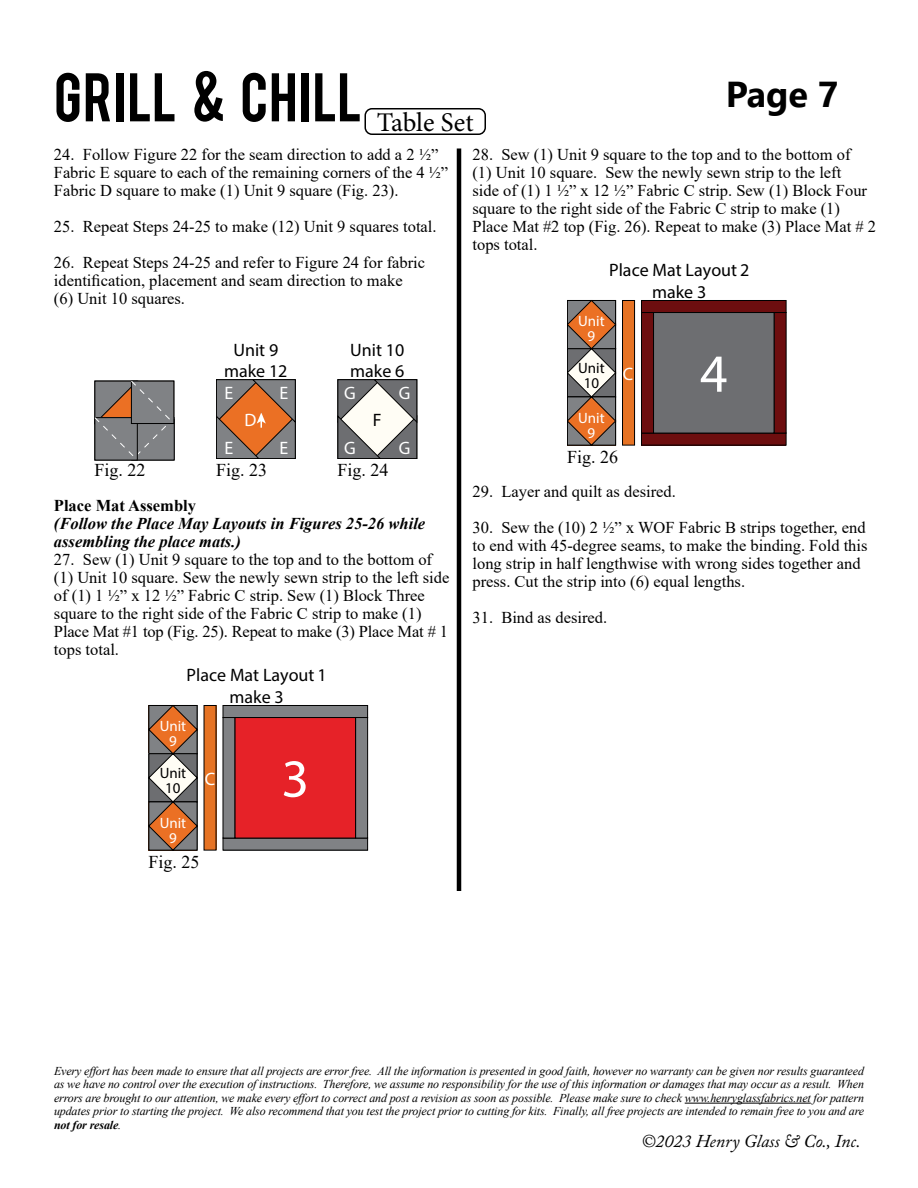
<style>
.page{position:relative;width:918px;height:1188px;background:#fff}
.page>*{position:absolute;margin:0;border:0;box-sizing:border-box;transform-origin:0 0}
.t1{font:54px "Bebas";letter-spacing:.025em;color:#000}
.t2{font:54px "Myriad Pro";color:#fff}
.t3{font:700 36px "Segoe UI";color:#000}
.t4{font:18px/21.6px "Myriad Pro";color:#000;text-align:center}
.t5{font:18px "Times New Roman";color:#000}
.t6{font:italic 18px "Adobe Caslon Pro";color:#000}
.t7{font:18px "Myriad Pro";color:#fff}
.t8{font:16.5px/18px "Times New Roman";color:#000}
.t9{font:italic 700 16.5px/18px "Times New Roman";color:#000}
.t10{font:700 16.5px "Times New Roman";color:#000}
.t11{font:15px/15px "Myriad Pro";color:#fff;text-align:center}
.t12{font:15px/15px "Myriad Pro";color:#000;text-align:center}
.t13{font:italic 12px/13.5px "Times New Roman";letter-spacing:-.01em;color:#000;text-align:justify}
.s1{font-weight:700}
</style>
<div class="page">
<hr style="left:685px;top:1103px;width:126px;height:1px;background:#000">
<div style="left:364px;top:108px;width:122px;height:27px;border:2px solid #000;border-radius:7px"></div>
<hr style="left:457px;top:148px;width:4px;height:743px;background:#000">
<svg style="left:94px;top:380px;width:81px;height:80px;background:#7f7876"></svg>
<svg style="left:216px;top:379px;width:80px;height:80px;background:#a07054"></svg>
<svg style="left:338px;top:379px;width:80px;height:80px"></svg>
<svg style="left:148px;top:705px;width:50px;height:145px;background:#a17c65"></svg>
<div style="left:204px;top:705px;width:12px;height:145px;background:#e67324"></div>
<div style="left:223px;top:705px;width:145px;height:13px;background:#808285"></div>
<div style="left:223px;top:705px;width:145px;height:13px;border:1px solid #000"></div>
<div style="left:223px;top:838px;width:145px;height:12px;background:#808285"></div>
<div style="left:223px;top:838px;width:145px;height:12px;border:1px solid #000"></div>
<div style="left:356px;top:718px;width:12px;height:120px;background:#808285"></div>
<div style="left:355px;top:717px;width:13px;height:121px;border:1px solid #000"></div>
<div style="left:223px;top:718px;width:12px;height:120px;background:#808285"></div>
<div style="left:223px;top:717px;width:12px;height:121px;border:1px solid #000"></div>
<div style="left:235px;top:717px;width:121px;height:121px;background:#e62228;border:1px solid #000"></div>
<svg style="left:567px;top:300px;width:50px;height:146px;background:#a27e67"></svg>
<div style="left:623px;top:300px;width:12px;height:145px;background:#e67324"></div>
<div style="left:622px;top:300px;width:13px;height:146px;border:1px solid #000"></div>
<div style="left:641px;top:300px;width:145px;height:13px;background:#6d0e0f"></div>
<div style="left:641px;top:300px;width:146px;height:13px;border:1px solid #000"></div>
<div style="left:641px;top:433px;width:145px;height:12px;background:#6d0e0f"></div>
<div style="left:641px;top:433px;width:146px;height:13px;border:1px solid #000"></div>
<div style="left:774px;top:313px;width:12px;height:120px;background:#6d0e0f"></div>
<div style="left:774px;top:312px;width:13px;height:121px;border:1px solid #000"></div>
<div style="left:641px;top:313px;width:13px;height:120px;background:#6d0e0f"></div>
<div style="left:641px;top:312px;width:13px;height:121px;border:1px solid #000"></div>
<div style="left:653px;top:312px;width:121px;height:121px;background:#6d6e71;border:1px solid #000"></div>
<h1 class="t1" style="left:54px;top:58px;width:421px">Grill &amp; Chill <sub>Table</sub> <sub>Set</sub></h1>
<h2 class="t3" style="left:726px;top:60px;width:114px">Page 7</h2>
<p class="t8" style="left:54px;top:145px;width:396px">24. Follow Figure 22 for the seam direction to add a 2 ½”<br>Fabric E square to each of the remaining corners of the 4 ½”<br>Fabric D square to make (1) Unit 9 square (Fig. 23).</p>
<p class="t8" style="left:54px;top:217px;width:384px">25. Repeat Steps 24-25 to make (12) Unit 9 squares total.</p>
<p class="t8" style="left:54px;top:253px;width:373px">26. Repeat Steps 24-25 and refer to Figure 24 for fabric identification, placement and seam direction to make (6) Unit 10 squares.</p>
<p class="t5" style="left:95px;top:457px;width:53px">Fig. 22</p>
<p class="t4" style="left:224px;top:339px;width:65px">Unit 9 make 12</p>
<p class="t7" style="left:244px;top:409px;width:13px">D</p>
<p class="t7" style="left:225px;top:382px;width:10px">E</p>
<p class="t7" style="left:280px;top:382px;width:10px">E</p>
<p class="t7" style="left:225px;top:436px;width:10px">E</p>
<p class="t7" style="left:280px;top:436px;width:10px">E</p>
<p class="t4" style="left:350px;top:339px;width:56px;text-align:left">Unit 10 make 6</p>
<p class="t7" style="left:344px;top:382px;width:13px">G</p>
<p class="t7" style="left:399px;top:382px;width:13px">G</p>
<p class="t4" style="left:373px;top:409px;width:10px">F</p>
<p class="t7" style="left:344px;top:436px;width:13px">G</p>
<p class="t7" style="left:399px;top:436px;width:13px">G</p>
<p class="t5" style="left:216px;top:457px;width:53px">Fig. 23</p>
<p class="t5" style="left:338px;top:457px;width:53px">Fig. 24</p>
<p class="t10" style="left:54px;top:493px;width:144px">Place Mat Assembly</p>
<p class="t9" style="left:54px;top:514px;width:373px">(Follow the Place May Layouts in Figures 25-26 while assembling the place mats.)</p>
<p class="t8" style="left:54px;top:550px;width:397px">27. Sew (1) Unit 9 square to the top and to the bottom of (1) Unit 10 square. Sew the newly sewn strip to the left side of (1) 1 ½” x 12 ½” Fabric C strip. Sew (1) Block Three square to the right side of the Fabric C strip to make (1)<br>Place Mat #1 top (Fig. 25). Repeat to make (3) Place Mat # 1 tops total.</p>
<p class="t4" style="left:187px;top:664px;width:142px">Place Mat Layout 1 make 3</p>
<p class="t11" style="left:160px;top:718px;width:28px">Unit<br>9</p>
<p class="t12" style="left:160px;top:765px;width:28px">Unit<br>10</p>
<p class="t7" style="left:205px;top:768px;width:12px">C</p>
<h1 class="t2" style="left:281px;top:745px;width:29px">3</h1>
<p class="t11" style="left:160px;top:815px;width:28px">Unit<br>9</p>
<p class="t5" style="left:149px;top:849px;width:53px">Fig. 25</p>
<p class="t8" style="left:472px;top:145px;width:405px">28. Sew (1) Unit 9 square to the top and to the bottom of<br>(1) Unit 10 square. Sew the newly sewn strip to the left<br>side of (1) 1 ½” x 12 ½” Fabric C strip. Sew (1) Block Four square to the right side of the Fabric C strip to make (1)<br>Place Mat #2 top (Fig. 26). Repeat to make (3) Place Mat # 2 tops total.</p>
<p class="t4" style="left:609px;top:259px;width:142px">Place Mat Layout 2 make 3</p>
<p class="t11" style="left:578px;top:313px;width:28px">Unit<br>9</p>
<p class="t12" style="left:578px;top:360px;width:28px">Unit<br>10</p>
<p class="t7" style="left:623px;top:363px;width:12px">C</p>
<h1 class="t2" style="left:700px;top:340px;width:29px">4</h1>
<p class="t11" style="left:578px;top:410px;width:28px">Unit<br>9</p>
<p class="t5" style="left:567px;top:444px;width:53px">Fig. 26</p>
<p class="t8" style="left:472px;top:482px;width:205px">29. Layer and quilt as desired.</p>
<p class="t8" style="left:472px;top:518px;width:397px">30. Sew the (10) 2 ½” x WOF Fabric B strips together, end to end with 45-degree seams, to make the binding. Fold this long strip in half lengthwise with wrong sides together and press. Cut the strip into (6) equal lengths.</p>
<p class="t8" style="left:472px;top:608px;width:136px">31. Bind as desired.</p>
<p class="t13" style="left:54px;top:1064px;width:812px">Every effort has been made to ensure that all projects are error free. All the information is presented in good faith, however no warranty can be given nor results guaranteed as we have no control over the execution of instructions. Therefore, we assume no responsibility for the use of this information or damages that may occur as a result. When errors are brought to our attention, we make every effort to correct and post a revision as soon as possible. Please make sure to check www.henryglassfabrics.net for pattern updates prior to starting the project. We also recommend that you test the project prior to cutting for kits. Finally, all free projects are intended to remain free to you and are <span class="s1">not for resale</span>.</p>
<p class="t6" style="left:642px;top:1130px;width:220px">©2023 Henry Glass &amp; Co., Inc.</p>
</div>
